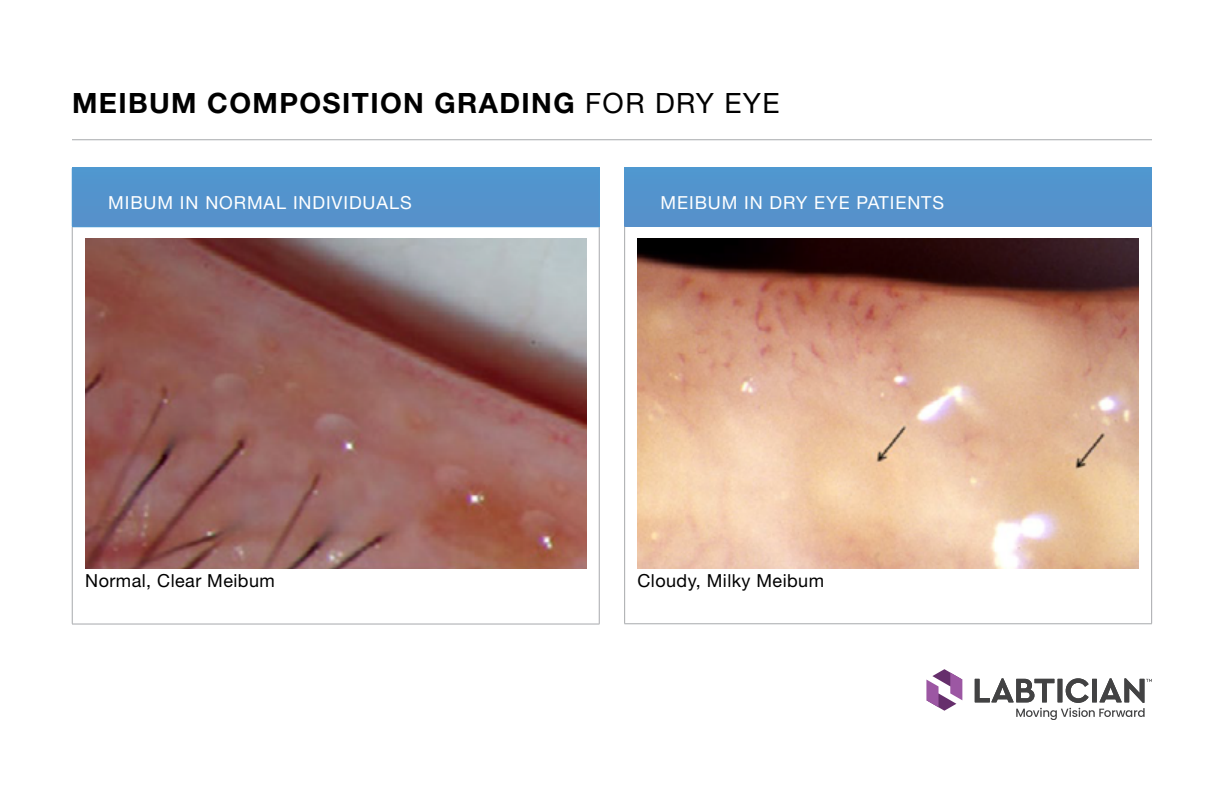
<style>
.page{position:relative;width:1224px;height:792px;background:#fff}
.page>*{position:absolute;margin:0;border:0;box-sizing:border-box;transform-origin:0 0}
.t1{font:700 28px "Helvetica Neue LT Std";letter-spacing:.05em;color:#000}
.t2{font:18px "Helvetica Neue LT Std";letter-spacing:.05em;color:#fff}
.t3{font:18px "Helvetica Neue LT Std";letter-spacing:.025em;color:#000}
.s1{font-weight:400}
</style>
<div class="page">
<svg style="left:926px;top:669px;width:36px;height:42px"></svg>
<svg style="left:975px;top:678px;width:177px;height:42px"></svg>
<div style="left:72px;top:168px;width:527px;height:59px;background:#5393cd"></div>
<hr style="left:72px;top:168px;width:528px;height:1px;background:#4f99d2">
<hr style="left:72px;top:168px;width:1px;height:59px;background:#4f99d2">
<hr style="left:599px;top:168px;width:1px;height:59px;background:#4f99d2">
<hr style="left:72px;top:226px;width:528px;height:1px;background:#4f99d2">
<hr style="left:72px;top:227px;width:1px;height:397px;background:#a7a9ac">
<hr style="left:599px;top:227px;width:1px;height:397px;background:#a7a9ac">
<hr style="left:72px;top:624px;width:528px;height:1px;background:#a7a9ac">
<div style="left:625px;top:168px;width:527px;height:59px;background:#5393cd"></div>
<hr style="left:624px;top:227px;width:1px;height:397px;background:#a7a9ac">
<hr style="left:1151px;top:227px;width:1px;height:397px;background:#a7a9ac">
<hr style="left:624px;top:623px;width:528px;height:1px;background:#a7a9ac">
<hr style="left:72px;top:139px;width:1080px;height:1px;background:#a7a9ac">
<img style="left:85px;top:238px;width:501px;height:330px">
<img style="left:638px;top:238px;width:501px;height:330px">
<h1 class="t1" style="left:72px;top:86px;width:709px">MEIBUM COMPOSITION GRADING <span class="s1">FOR DRY EYE</span></h1>
<p class="t2" style="left:108px;top:192px;width:305px">MIBUM IN NORMAL INDIVIDUALS</p>
<p class="t2" style="left:661px;top:191px;width:285px">MEIBUM IN DRY EYE PATIENTS</p>
<p class="t3" style="left:85px;top:570px;width:191px">Normal, Clear Meibum</p>
<p class="t3" style="left:638px;top:570px;width:188px">Cloudy, Milky Meibum</p>
</div>
